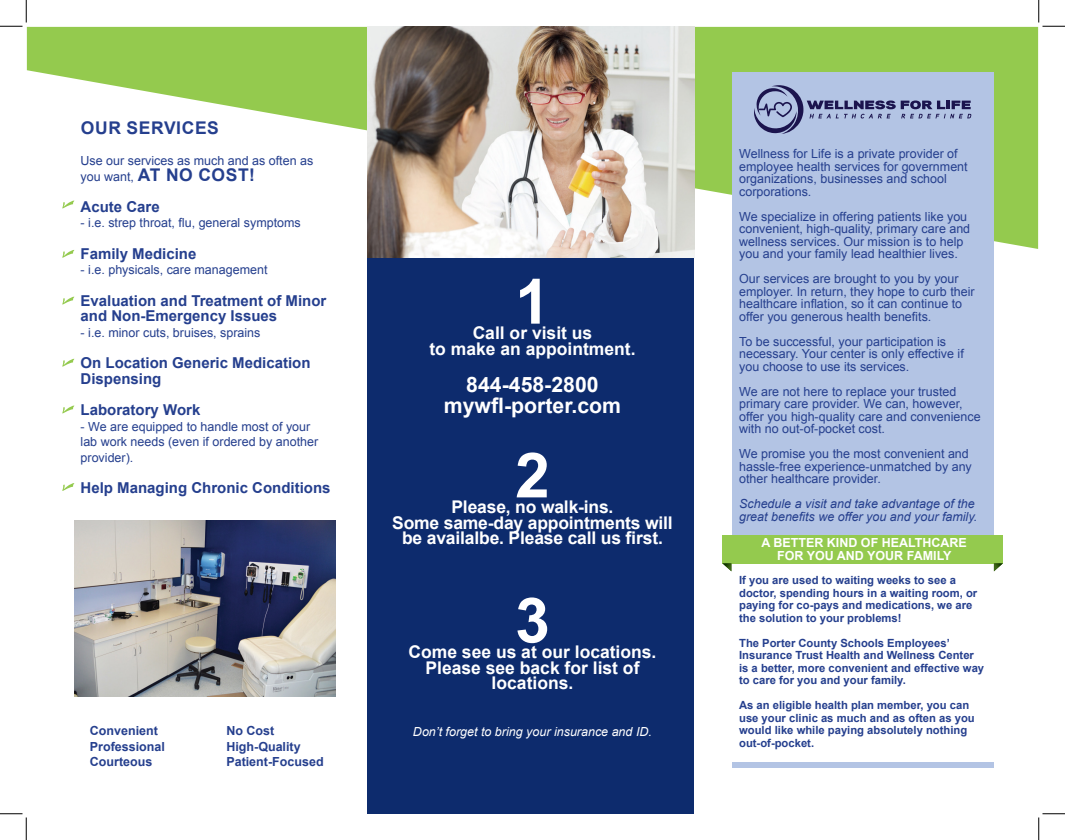
<style>
.page{position:relative;width:1065px;height:840px;background:#fff}
.page>*{position:absolute;margin:0;border:0;box-sizing:border-box;transform-origin:0 0}
.t1{font:700 62.5px "Arial";color:#fff}
.t2{font:700 21.25px "Arial";color:#fff}
.t3{font:700 17.5px/15.6px "Arial";color:#fff;text-align:center}
.t4{font:700 17.5px "Arial";letter-spacing:.035em;color:#253f8e}
.t5{font:700 15px/15.6px "Arial";color:#253f8e}
.t6{font:12.5px/12.5px "Arial";color:#253f8e}
.t7{font:italic 12.5px/12.5px "Arial";color:#253f8e}
.t8{font:700 12.5px "Arial";color:#253f8e}
.t9{font:700 12.5px "Arial";color:#fff}
.t10{font:italic 12.5px "Arial";color:#fff}
.t11{font:700 11.25px/12.5px "Arial";color:#253f8e}
.s1{font-weight:400;font-size:12.5px}
</style>
<div class="page">
<svg style="left:27px;top:27px;width:1011px;height:222px"></svg>
<div style="left:368px;top:258px;width:326px;height:556px;background:#0d2b6d"></div>
<div style="left:732px;top:72px;width:261px;height:696px;background:#b3c4e4"></div>
<svg style="left:62px;top:201px;width:12px;height:7px"></svg>
<svg style="left:62px;top:250px;width:12px;height:8px"></svg>
<svg style="left:62px;top:359px;width:12px;height:8px"></svg>
<svg style="left:62px;top:297px;width:12px;height:8px"></svg>
<svg style="left:62px;top:406px;width:12px;height:7px"></svg>
<svg style="left:62px;top:483px;width:12px;height:8px"></svg>
<img style="left:368px;top:26px;width:326px;height:232px">
<img style="left:74px;top:521px;width:262px;height:176px">
<div style="left:731px;top:540px;width:263px;height:222px;background:#fff"></div>
<div style="left:722px;top:535px;width:281px;height:28px;background:#94ca4e"></div>
<svg style="left:722px;top:563px;width:9px;height:8px"></svg>
<svg style="left:994px;top:563px;width:9px;height:8px"></svg>
<svg style="left:754px;top:85px;width:217px;height:49px"></svg>
<svg style="left:0;top:0;width:27px;height:27px"></svg>
<svg style="left:0;top:814px;width:27px;height:26px"></svg>
<svg style="left:1039px;top:0;width:26px;height:27px"></svg>
<svg style="left:1039px;top:814px;width:26px;height:26px"></svg>
<p class="t4" style="left:81px;top:115px;width:140px">OUR SERVICES</p>
<p class="t6" style="left:81px;top:154px;width:234px">Use our services as much and as often as</p>
<p class="t4" style="left:81px;top:162px;width:176px"><span class="s1">you want,</span> AT NO COST!</p>
<p class="t5" style="left:81px;top:199px;width:81px">Acute Care</p>
<p class="t6" style="left:81px;top:217px;width:222px">- i.e. strep throat, flu, general symptoms</p>
<p class="t5" style="left:81px;top:246px;width:117px">Family Medicine</p>
<p class="t6" style="left:81px;top:264px;width:188px">- i.e. physicals, care management</p>
<p class="t5" style="left:81px;top:293px;width:247px">Evaluation and Treatment of Minor and Non-Emergency Issues</p>
<p class="t6" style="left:81px;top:326px;width:181px">- i.e. minor cuts, bruises, sprains</p>
<p class="t5" style="left:81px;top:355px;width:232px">On Location Generic Medication<br>Dispensing</p>
<p class="t5" style="left:81px;top:402px;width:121px">Laboratory Work</p>
<p class="t6" style="left:81px;top:418px;width:239px;line-height:15.6px">- We are equipped to handle most of your lab work needs (even if ordered by another provider).</p>
<p class="t5" style="left:81px;top:480px;width:252px">Help Managing Chronic Conditions</p>
<p class="t1" style="left:515px;top:258px;width:36px">1</p>
<p class="t3" style="left:429px;top:341px;width:208px">to make an appointment.</p>
<p class="t2" style="left:466px;top:369px;width:134px">844-458-2800</p>
<p class="t2" style="left:444px;top:391px;width:179px">mywfl-porter.com</p>
<p class="t3" style="left:473px;top:326px;width:121px">Call or visit us</p>
<p class="t1" style="left:515px;top:431px;width:36px">2</p>
<p class="t3" style="left:392px;top:515px;width:282px">Some same-day appointments will be availalbe. Please call us first.</p>
<p class="t3" style="left:451px;top:499px;width:164px">Please, no walk-ins.</p>
<p class="t1" style="left:515px;top:576px;width:36px">3</p>
<p class="t3" style="left:426px;top:660px;width:215px">Please see back for list of locations.</p>
<p class="t3" style="left:409px;top:644px;width:249px">Come see us at our locations.</p>
<p class="t8" style="left:90px;top:722px;width:70px">Convenient</p>
<p class="t10" style="left:413px;top:724px;width:240px">Don’t forget to bring your insurance and ID.</p>
<p class="t8" style="left:90px;top:737px;width:77px">Professional</p>
<p class="t8" style="left:90px;top:753px;width:64px">Courteous</p>
<p class="t8" style="left:226px;top:722px;width:49px">No Cost</p>
<p class="t8" style="left:226px;top:738px;width:76px">High-Quality</p>
<p class="t8" style="left:226px;top:753px;width:99px">Patient-Focused</p>
<p class="t6" style="left:739px;top:148px;width:230px">Wellness for Life is a private provider of employee health services for government organizations, businesses and school corporations.</p>
<p class="t6" style="left:739px;top:210px;width:233px">We specialize in offering patients like you convenient, high-quality, primary care and wellness services. Our mission is to help you and your family lead healthier lives.</p>
<p class="t6" style="left:739px;top:273px;width:237px">Our services are brought to you by your employer. In return, they hope to curb their healthcare inflation, so it can continue to offer you generous health benefits.</p>
<p class="t6" style="left:739px;top:335px;width:226px">To be successful, your participation is necessary. Your center is only effective if you choose to use its services.</p>
<p class="t6" style="left:739px;top:385px;width:243px">We are not here to replace your trusted primary care provider. We can, however, offer you high-quality care and convenience with no out-of-pocket cost.</p>
<p class="t6" style="left:739px;top:448px;width:234px">We promise you the most convenient and hassle-free experience-unmatched by any other healthcare provider.</p>
<p class="t7" style="left:739px;top:498px;width:240px">Schedule a visit and take advantage of the great benefits we offer you and your family.</p>
<p class="t9" style="left:761px;top:534px;width:207px">A BETTER KIND OF HEALTHCARE</p>
<p class="t9" style="left:777px;top:547px;width:176px">FOR YOU AND YOUR FAMILY</p>
<p class="t11" style="left:739px;top:574px;width:240px">If you are used to waiting weeks to see a doctor, spending hours in a waiting room, or paying for co-pays and medications, we are the solution to your problems!</p>
<p class="t11" style="left:739px;top:637px;width:247px">The Porter County Schools Employees’ Insurance Trust Health and Wellness Center is a better, more convenient and effective way to care for you and your family.</p>
<p class="t11" style="left:739px;top:699px;width:237px">As an eligible health plan member, you can use your clinic as much and as often as you would like while paying absolutely nothing out-of-pocket.</p>
</div>
